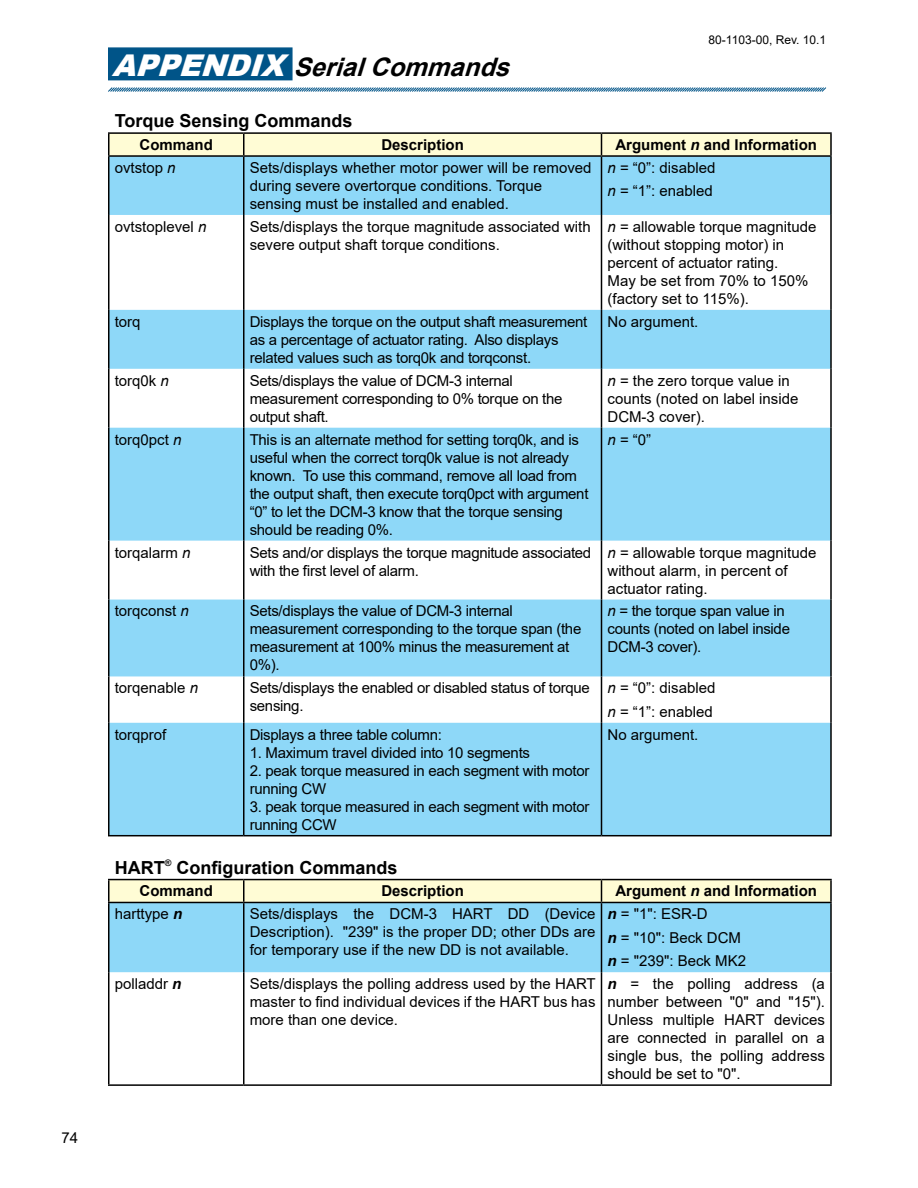
<style>
.page{position:relative;width:918px;height:1188px;background:#fff}
.page>*{position:absolute;margin:0;border:0;box-sizing:border-box;transform-origin:0 0}
.t1{font:italic 700 25.5px "Arial";color:#000}
.t2{font:700 18px "Arial";color:#000}
.t3{font:15px/18px "Arial";letter-spacing:-.02em;color:#000}
.t4{font:15px/18px "Arial";color:#000}
.t5{font:700 15px "Arial";color:#000}
.t6{font:12px "Arial";color:#000}
.s1{font-weight:900;font-size:30px;color:#fff}
.s2{font-style:italic}
.s3{font-weight:700;font-style:italic}
</style>
<div class="page">
<div style="left:108px;top:47px;width:185px;height:33px;background:#005488;border:2px solid #005488"></div>
<svg style="left:110px;top:157px;width:720px;height:678px;fill:#8ed8f8"></svg>
<hr style="left:108px;top:132px;width:136px;height:2px;background:#000">
<hr style="left:108px;top:134px;width:2px;height:21px;background:#000">
<hr style="left:244px;top:132px;width:358px;height:2px;background:#000">
<hr style="left:602px;top:132px;width:230px;height:2px;background:#000">
<div style="left:109px;top:133px;width:722px;height:22px;background:#fffcd5"></div>
<hr style="left:830px;top:134px;width:2px;height:21px;background:#000">
<hr style="left:108px;top:155px;width:136px;height:2px;background:#000">
<hr style="left:108px;top:157px;width:2px;height:58px;background:#000">
<hr style="left:244px;top:155px;width:358px;height:2px;background:#000">
<hr style="left:243px;top:157px;width:1px;height:58px;background:#000">
<hr style="left:602px;top:155px;width:230px;height:2px;background:#000">
<hr style="left:601px;top:157px;width:1px;height:58px;background:#000">
<hr style="left:830px;top:157px;width:2px;height:58px;background:#000">
<hr style="left:108px;top:215px;width:2px;height:95px;background:#000">
<hr style="left:243px;top:215px;width:1px;height:95px;background:#000">
<hr style="left:601px;top:215px;width:1px;height:95px;background:#000">
<hr style="left:830px;top:215px;width:2px;height:95px;background:#000">
<hr style="left:108px;top:310px;width:2px;height:59px;background:#000">
<hr style="left:243px;top:310px;width:1px;height:59px;background:#000">
<hr style="left:601px;top:310px;width:1px;height:59px;background:#000">
<hr style="left:830px;top:310px;width:2px;height:59px;background:#000">
<hr style="left:108px;top:369px;width:2px;height:59px;background:#000">
<hr style="left:243px;top:369px;width:1px;height:59px;background:#000">
<hr style="left:601px;top:369px;width:1px;height:59px;background:#000">
<hr style="left:830px;top:369px;width:2px;height:59px;background:#000">
<hr style="left:108px;top:428px;width:2px;height:113px;background:#000">
<hr style="left:243px;top:428px;width:1px;height:113px;background:#000">
<hr style="left:601px;top:428px;width:1px;height:113px;background:#000">
<hr style="left:830px;top:428px;width:2px;height:113px;background:#000">
<hr style="left:108px;top:541px;width:2px;height:59px;background:#000">
<hr style="left:243px;top:541px;width:1px;height:59px;background:#000">
<hr style="left:601px;top:541px;width:1px;height:59px;background:#000">
<hr style="left:830px;top:541px;width:2px;height:59px;background:#000">
<hr style="left:108px;top:600px;width:2px;height:76px;background:#000">
<hr style="left:243px;top:600px;width:1px;height:76px;background:#000">
<hr style="left:601px;top:600px;width:1px;height:76px;background:#000">
<hr style="left:830px;top:600px;width:2px;height:76px;background:#000">
<hr style="left:108px;top:676px;width:2px;height:47px;background:#000">
<hr style="left:243px;top:676px;width:1px;height:47px;background:#000">
<hr style="left:601px;top:676px;width:1px;height:47px;background:#000">
<hr style="left:830px;top:676px;width:2px;height:47px;background:#000">
<hr style="left:108px;top:723px;width:2px;height:112px;background:#000">
<hr style="left:243px;top:723px;width:1px;height:112px;background:#000">
<hr style="left:601px;top:723px;width:1px;height:112px;background:#000">
<hr style="left:830px;top:723px;width:2px;height:112px;background:#000">
<hr style="left:108px;top:835px;width:136px;height:1px;background:#000">
<hr style="left:244px;top:835px;width:358px;height:1px;background:#000">
<hr style="left:602px;top:835px;width:230px;height:1px;background:#000">
<div style="left:110px;top:903px;width:720px;height:69px;background:#8ed8f8"></div>
<hr style="left:108px;top:879px;width:136px;height:1px;background:#000">
<hr style="left:108px;top:880px;width:2px;height:22px;background:#000">
<hr style="left:244px;top:879px;width:358px;height:1px;background:#000">
<hr style="left:602px;top:879px;width:230px;height:1px;background:#000">
<svg style="left:109px;top:880px;width:721px;height:22px;background:#f7f4ce"></svg>
<hr style="left:830px;top:880px;width:2px;height:22px;background:#000">
<hr style="left:108px;top:902px;width:136px;height:1px;background:#000">
<hr style="left:108px;top:903px;width:2px;height:69px;background:#000">
<hr style="left:244px;top:902px;width:358px;height:1px;background:#000">
<hr style="left:243px;top:903px;width:1px;height:69px;background:#000">
<hr style="left:602px;top:902px;width:230px;height:1px;background:#000">
<hr style="left:601px;top:903px;width:1px;height:69px;background:#000">
<hr style="left:830px;top:903px;width:2px;height:69px;background:#000">
<hr style="left:108px;top:972px;width:2px;height:112px;background:#000">
<hr style="left:243px;top:972px;width:1px;height:112px;background:#000">
<hr style="left:601px;top:972px;width:1px;height:112px;background:#000">
<hr style="left:830px;top:972px;width:2px;height:112px;background:#000">
<hr style="left:108px;top:1084px;width:136px;height:2px;background:#000">
<hr style="left:244px;top:1084px;width:358px;height:2px;background:#000">
<hr style="left:602px;top:1084px;width:230px;height:2px;background:#000">
<svg style="left:108px;top:87px;width:719px;height:5px;background:#82aac4"></svg>
<p class="t3" style="left:62px;top:1128px;width:18px">74</p>
<h1 class="t1" style="left:112px;top:49px;width:410px"><span class="s1">APPENDIX</span> SerialCommands</h1>
<p class="t6" style="left:709px;top:32px;width:119px">80-1103-00, Rev. 10.1</p>
<p class="t2" style="left:115px;top:108px;width:239px">Torque Sensing Commands</p>
<p class="t5" style="left:140px;top:134px;width:75px">Command</p>
<p class="t5" style="left:381px;top:134px;width:84px">Description</p>
<p class="t5" style="left:615px;top:134px;width:203px">Argument <span class="s2">n</span> and Information</p>
<p class="t4" style="left:115px;top:159px;width:62px">ovtstop <span class="s2">n</span></p>
<p class="t4" style="left:250px;top:159px;width:343px">Sets/displays whether motor power will be removed during severe overtorque conditions. Torque sensing must be installed and enabled.</p>
<p class="t4" style="left:608px;top:156px;width:109px;line-height:23.4px"><span class="s2">n</span> = “0”: disabled <span class="s2">n</span> = “1”: enabled</p>
<p class="t4" style="left:115px;top:218px;width:93px">ovtstoplevel <span class="s2">n</span></p>
<p class="t4" style="left:250px;top:218px;width:342px">Sets/displays the torque magnitude associated with severe output shaft torque conditions.</p>
<p class="t4" style="left:608px;top:218px;width:210px"><span class="s2">n</span> = allowable torque magnitude (without stopping motor) in percent of actuator rating.<br>May be set from 70% to 150% (factory set to 115%).</p>
<p class="t3" style="left:115px;top:312px;width:27px">torq</p>
<p class="t3" style="left:250px;top:312px;width:339px">Displays the torque on the output shaft measurement as a percentage of actuator rating. Also displays related values such as torq0k and torqconst.</p>
<p class="t4" style="left:608px;top:312px;width:92px">No argument.</p>
<p class="t3" style="left:115px;top:371px;width:56px">torq0k <span class="s2">n</span></p>
<p class="t3" style="left:250px;top:371px;width:314px">Sets/displays the value of DCM‑3 internal measurement corresponding to 0% torque on the output shaft.</p>
<p class="t4" style="left:608px;top:371px;width:192px"><span class="s2">n</span> = the zero torque value in counts (noted on label inside<br>DCM‑3 cover).</p>
<p class="t4" style="left:115px;top:430px;width:68px">torq0pct <span class="s2">n</span></p>
<p class="t3" style="left:250px;top:430px;width:340px">This is an alternate method for setting torq0k, and is useful when the correct torq0k value is not already known. To use this command, remove all load from the output shaft, then execute torq0pct with argument “0” to let the DCM‑3 know that the torque sensing should be reading 0%.</p>
<p class="t3" style="left:608px;top:430px;width:45px"><span class="s2">n</span> = “0”</p>
<p class="t4" style="left:115px;top:543px;width:77px">torqalarm <span class="s2">n</span></p>
<p class="t3" style="left:250px;top:543px;width:343px">Sets and/or displays the torque magnitude associated with the first level of alarm.</p>
<p class="t4" style="left:608px;top:543px;width:210px"><span class="s2">n</span> = allowable torque magnitude without alarm, in percent of actuator rating.</p>
<p class="t4" style="left:115px;top:602px;width:76px">torqconst <span class="s2">n</span></p>
<p class="t3" style="left:250px;top:602px;width:333px">Sets/displays the value of DCM‑3 internal measurement corresponding to the torque span (the measurement at 100% minus the measurement at 0%).</p>
<p class="t3" style="left:608px;top:602px;width:184px"><span class="s2">n</span> = the torque span value in counts (noted on label inside<br>DCM‑3 cover).</p>
<p class="t4" style="left:115px;top:679px;width:85px">torqenable <span class="s2">n</span></p>
<p class="t3" style="left:250px;top:679px;width:342px">Sets/displays the enabled or disabled status of torque sensing.</p>
<p class="t4" style="left:608px;top:676px;width:109px;line-height:23.4px"><span class="s2">n</span> = “0”: disabled <span class="s2">n</span> = “1”: enabled</p>
<p class="t4" style="left:115px;top:725px;width:53px">torqprof</p>
<p class="t3" style="left:250px;top:725px;width:194px">Displays a three table column:</p>
<p class="t3" style="left:250px;top:743px;width:282px">1. Maximum travel divided into 10 segments</p>
<p class="t3" style="left:250px;top:761px;width:341px">2. peak torque measured in each segment with motor running CW</p>
<p class="t3" style="left:250px;top:797px;width:341px">3. peak torque measured in each segment with motor running CCW</p>
<p class="t4" style="left:608px;top:725px;width:92px">No argument.</p>
<p class="t2" style="left:115px;top:855px;width:284px">HART<sup>®</sup> Configuration Commands</p>
<p class="t5" style="left:140px;top:881px;width:75px">Command</p>
<p class="t5" style="left:381px;top:881px;width:84px">Description</p>
<p class="t5" style="left:615px;top:881px;width:203px">Argument <span class="s2">n</span> and Information</p>
<p class="t4" style="left:115px;top:905px;width:69px">harttype <span class="s3">n</span></p>
<p class="t3" style="left:250px;top:905px;width:347px;text-align:justify">Sets/displays the DCM‑3 HART DD (Device Description). "239" is the proper DD; other DDs are for temporary use if the new DD is not available.</p>
<p class="t4" style="left:608px;top:902px;width:140px;line-height:23.4px"><span class="s3">n</span> = "1": ESR-D<br><span class="s3">n</span> = "10": Beck DCM <span class="s3">n</span> = "239": Beck MK2</p>
<p class="t4" style="left:115px;top:975px;width:68px">polladdr <span class="s3">n</span></p>
<p class="t3" style="left:250px;top:975px;width:348px;text-align:justify">Sets/displays the polling address used by the HART master to find individual devices if the HART bus has more than one device.</p>
<p class="t3" style="left:608px;top:975px;width:219px;text-align:justify"><span class="s3">n</span> = the polling address (a number between "0" and "15").<br>Unless multiple HART devices are connected in parallel on a single bus, the polling address should be set to "0".</p>
</div>
